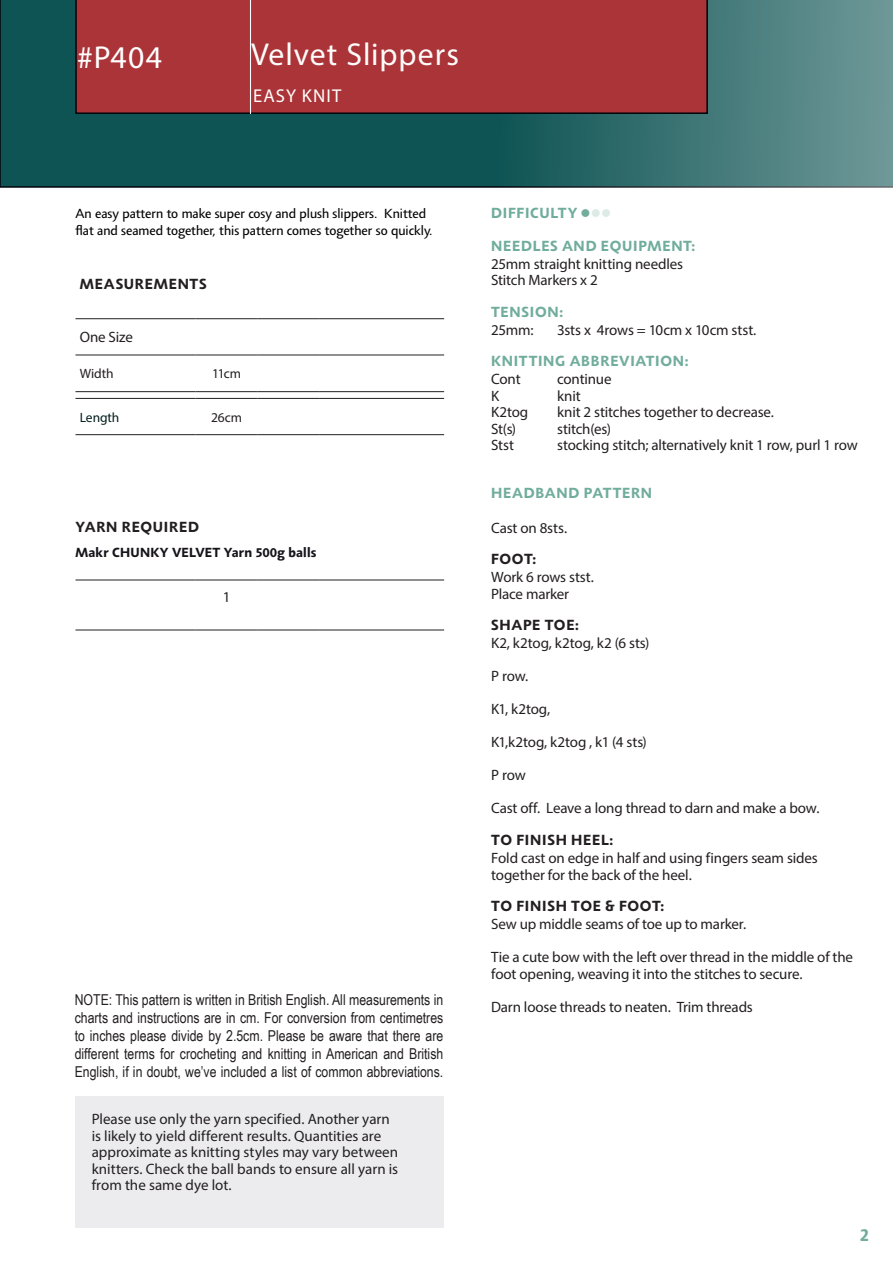
<style>
.page{position:relative;width:893px;height:1263px;background:#fff}
.page>*{position:absolute;margin:0;border:0;box-sizing:border-box;transform-origin:0 0}
.t1{font:31.8px "Myriad Pro";letter-spacing:.03em;color:#fefcfa}
.t2{font:31.8px "Myriad Pro";color:#fff}
.t3{font:18.6px "Myriad Pro";letter-spacing:.06em;color:#fffefc}
.t4{font:700 18px "Agilita LT Pro";color:#71ad9c}
.t5{font:15px/16.5px "Myriad Pro";letter-spacing:-.01em;color:#231f20}
.t6{font:15px/18px "Arial Narrow";color:#231f20;text-align:justify}
.t7{font:700 15px/33px "Agilita LT Pro";letter-spacing:.05em;color:#71ad9c}
.t8{font:700 15px "Agilita LT Pro";letter-spacing:.05em;color:#231f20}
.t9{font:13.5px/16.2px "Agilita LT Pro";color:#000001}
.t10{font:700 13.5px "Agilita LT Pro";letter-spacing:.015em;color:#16131a}
.t11{font:13.5px "Myriad Pro";letter-spacing:-.01em;color:#231f20}
.t12{font:13.5px "Myriad Pro";letter-spacing:-.005em;color:#001c1c}
.s1{color:#dcebe6}
</style>
<div class="page">
<hr style="left:75px;top:391px;width:121px;height:1px;background:#231f20">
<hr style="left:196px;top:391px;width:62px;height:1px;background:#231f20">
<hr style="left:258px;top:391px;width:62px;height:1px;background:#231f20">
<hr style="left:320px;top:391px;width:62px;height:1px;background:#231f20">
<hr style="left:382px;top:391px;width:62px;height:1px;background:#231f20">
<hr style="left:75px;top:318px;width:121px;height:1px;background:#231f20">
<hr style="left:196px;top:318px;width:62px;height:1px;background:#231f20">
<hr style="left:258px;top:318px;width:62px;height:1px;background:#231f20">
<hr style="left:320px;top:318px;width:62px;height:1px;background:#231f20">
<hr style="left:382px;top:318px;width:62px;height:1px;background:#231f20">
<hr style="left:75px;top:355px;width:121px;height:1px;background:#231f20">
<hr style="left:196px;top:355px;width:62px;height:1px;background:#231f20">
<hr style="left:258px;top:355px;width:62px;height:1px;background:#231f20">
<hr style="left:320px;top:355px;width:62px;height:1px;background:#231f20">
<hr style="left:382px;top:355px;width:62px;height:1px;background:#231f20">
<hr style="left:75px;top:398px;width:121px;height:1px;background:#231f20">
<hr style="left:196px;top:398px;width:62px;height:1px;background:#231f20">
<hr style="left:258px;top:398px;width:62px;height:1px;background:#231f20">
<hr style="left:320px;top:398px;width:62px;height:1px;background:#231f20">
<hr style="left:382px;top:398px;width:62px;height:1px;background:#231f20">
<hr style="left:75px;top:434px;width:121px;height:1px;background:#231f20">
<hr style="left:196px;top:434px;width:62px;height:1px;background:#231f20">
<hr style="left:258px;top:434px;width:62px;height:1px;background:#231f20">
<hr style="left:320px;top:434px;width:62px;height:1px;background:#231f20">
<hr style="left:382px;top:434px;width:62px;height:1px;background:#231f20">
<hr style="left:75px;top:580px;width:121px;height:1px;background:#231f20">
<hr style="left:196px;top:580px;width:62px;height:1px;background:#231f20">
<hr style="left:258px;top:580px;width:62px;height:1px;background:#231f20">
<hr style="left:320px;top:580px;width:62px;height:1px;background:#231f20">
<hr style="left:382px;top:580px;width:62px;height:1px;background:#231f20">
<hr style="left:75px;top:630px;width:121px;height:1px;background:#231f20">
<hr style="left:196px;top:630px;width:62px;height:1px;background:#231f20">
<hr style="left:258px;top:630px;width:62px;height:1px;background:#231f20">
<hr style="left:320px;top:630px;width:62px;height:1px;background:#231f20">
<hr style="left:382px;top:630px;width:62px;height:1px;background:#231f20">
<div style="left:75px;top:1096px;width:369px;height:132px;background:#ececee"></div>
<svg style="left:0;top:0;width:893px;height:188px;background:#2e6969"></svg>
<div style="left:75px;top:0;width:633px;height:114px;background:#ab3439"></div>
<hr style="left:250px;top:0;width:1px;height:114px;background:#fff">
<h1 class="t2" style="left:77px;top:37px;width:86px">#P404</h1>
<h1 class="t1" style="left:251px;top:34px;width:209px">Velvet Slippers</h1>
<p class="t3" style="left:253px;top:85px;width:90px">EASY KNIT</p>
<p class="t9" style="left:75px;top:206px;width:359px">An easy pattern to make super cosy and plush slippers. Knitted flat and seamed together, this pattern comes together so quickly.</p>
<p class="t8" style="left:80px;top:273px;width:128px">MEASUREMENTS</p>
<p class="t5" style="left:80px;top:329px;width:55px">One Size</p>
<p class="t11" style="left:80px;top:365px;width:35px">Width</p>
<p class="t11" style="left:212px;top:365px;width:30px">11cm</p>
<p class="t12" style="left:80px;top:409px;width:41px">Length</p>
<p class="t11" style="left:211px;top:409px;width:32px">26cm</p>
<p class="t8" style="left:76px;top:516px;width:125px">YARN REQUIRED</p>
<p class="t10" style="left:75px;top:543px;width:242px">Makr CHUNKY VELVET Yarn 500g balls</p>
<p class="t5" style="left:223px;top:589px;width:9px">1</p>
<p class="t6" style="left:75px;top:990px;width:370px">NOTE: This pattern is written in British English. All measurements in charts and instructions are in cm. For conversion from centimetres to inches please divide by 2.5cm. Please be aware that there are different terms for crocheting and knitting in American and British English, if in doubt, we’ve included a list of common abbreviations.</p>
<p class="t5" style="left:92px;top:1111px;width:308px">Please use only the yarn specified. Another yarn is likely to yield different results. Quantities are approximate as knitting styles may vary between knitters. Check the ball bands to ensure all yarn is from the same dye lot.</p>
<p class="t7" style="left:491px;top:196px;width:206px">DIFFICULTY ●<span class="s1">●●<br></span>NEEDLES AND EQUIPMENT:</p>
<p class="t5" style="left:491px;top:255px;width:194px">25mm straight knitting needles<br>Stitch Markers x 2</p>
<p class="t7" style="left:491px;top:295px;width:73px">TENSION:</p>
<p class="t5" style="left:491px;top:321px;width:44px">25mm:</p>
<p class="t5" style="left:557px;top:321px;width:201px">3sts x 4rows = 10cm x 10cm stst.</p>
<p class="t7" style="left:491px;top:345px;width:199px">KNITTING ABBREVIATION:</p>
<p class="t5" style="left:491px;top:371px;width:31px">Cont</p>
<p class="t5" style="left:557px;top:371px;width:56px">continue</p>
<p class="t5" style="left:491px;top:387px;width:10px">K</p>
<p class="t5" style="left:557px;top:387px;width:25px">knit</p>
<p class="t5" style="left:491px;top:404px;width:39px">K2tog</p>
<p class="t5" style="left:557px;top:404px;width:218px">knit 2 stitches together to decrease.</p>
<p class="t5" style="left:491px;top:420px;width:27px">St(s)</p>
<p class="t5" style="left:557px;top:420px;width:55px">stitch(es)</p>
<p class="t5" style="left:491px;top:437px;width:24px">Stst</p>
<p class="t5" style="left:557px;top:437px;width:302px">stocking stitch; alternatively knit 1 row, purl 1 row</p>
<p class="t7" style="left:491px;top:477px;width:162px">HEADBAND PATTERN</p>
<p class="t5" style="left:491px;top:519px;width:77px">Cast on 8sts.</p>
<p class="t8" style="left:491px;top:548px;width:46px">FOOT:</p>
<p class="t5" style="left:491px;top:569px;width:104px">Work 6 rows stst.<br>Place marker</p>
<p class="t8" style="left:491px;top:614px;width:89px">SHAPE TOE:</p>
<p class="t5" style="left:491px;top:635px;width:160px">K2, k2tog, k2tog, k2 (6 sts)</p>
<p class="t5" style="left:491px;top:668px;width:39px">P row.</p>
<p class="t5" style="left:491px;top:693px;width:157px;line-height:33px">K1, k2tog,<br>K1,k2tog, k2tog , k1 (4 sts)</p>
<p class="t5" style="left:491px;top:767px;width:36px">P row</p>
<p class="t5" style="left:491px;top:800px;width:330px">Cast off. Leave a long thread to darn and make a bow.</p>
<p class="t8" style="left:491px;top:829px;width:124px">TO FINISH HEEL:</p>
<p class="t5" style="left:491px;top:849px;width:328px">Fold cast on edge in half and using fingers seam sides together for the back of the heel.</p>
<p class="t8" style="left:491px;top:895px;width:174px">TO FINISH TOE &amp; FOOT:</p>
<p class="t5" style="left:491px;top:915px;width:256px">Sew up middle seams of toe up to marker.</p>
<p class="t5" style="left:491px;top:948px;width:363px">Tie a cute bow with the left over thread in the middle of the foot opening, weaving it into the stitches to secure.</p>
<p class="t5" style="left:491px;top:998px;width:263px">Darn loose threads to neaten. Trim threads</p>
<p class="t4" style="left:860px;top:1222px;width:10px">2</p>
</div>
